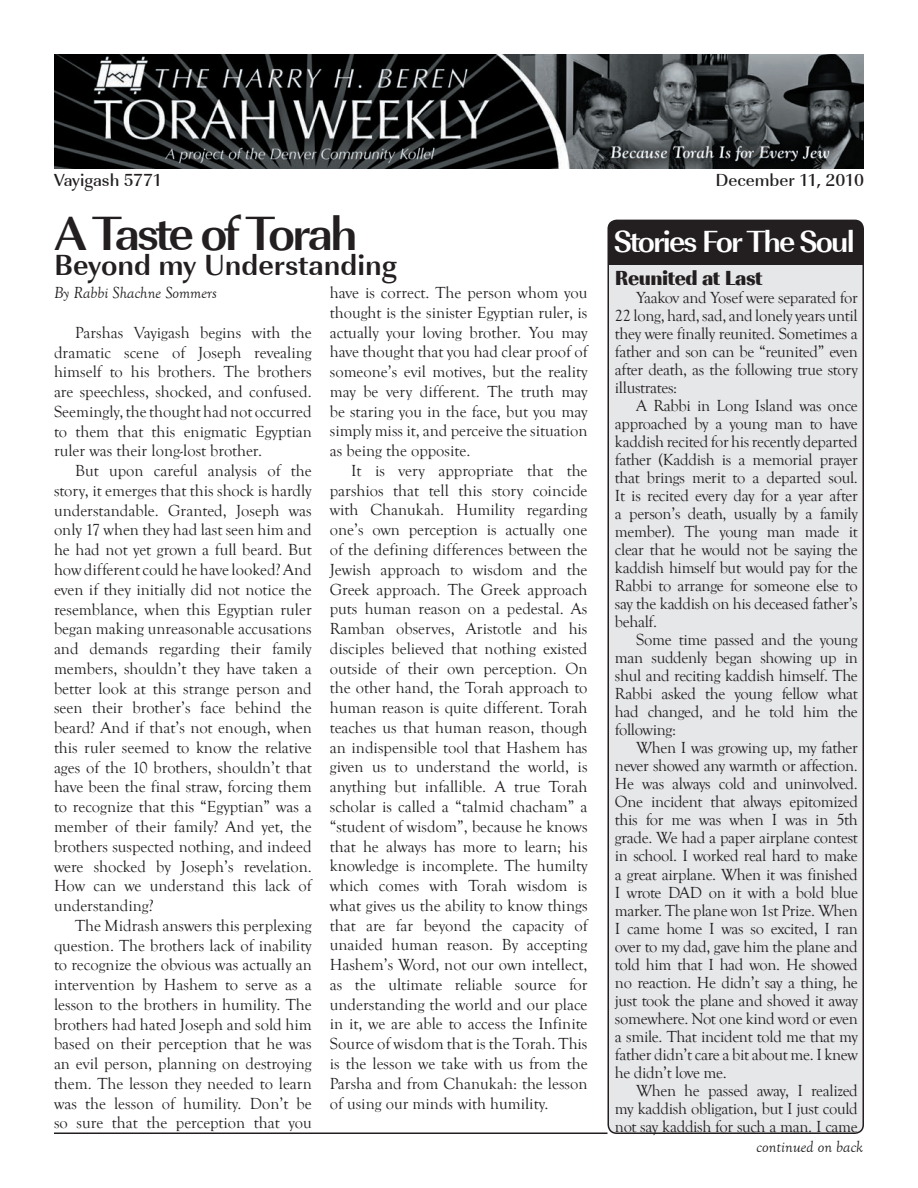
<style>
.page{position:relative;width:918px;height:1188px;background:#fff}
.page>*{position:absolute;margin:0;border:0;box-sizing:border-box;transform-origin:0 0}
.t1{font:700 49.5px "URW Imperial T";letter-spacing:-.06em;color:#231f20}
.t2{font:700 31.5px "URW Imperial T";letter-spacing:-.06em;color:#fff}
.t3{font:700 30px "URW Imperial T";color:#231f20}
.t4{font:21px "URW Imperial T Ultr Bold Narr";letter-spacing:-.02em;color:#231f20}
.t5{font:500 18px "URW Imperial T";color:#231f20}
.t6{font:16.5px/19.8px "Goudy Old Style T";letter-spacing:-.015em;color:#231f20;text-align:justify}
.t7{font:italic 16.5px "Goudy Old Style T";color:#231f20}
</style>
<div class="page">
<div style="left:608px;top:220px;width:255px;height:913px;background:#e6e7e9;border-radius:9px"></div>
<div style="left:608px;top:220px;width:255px;height:45px;background:#231f20"></div>
<div style="left:608px;top:220px;width:256px;height:914px;border:2px solid #231f20;border-radius:9px"></div>
<hr style="left:54px;top:1132px;width:554px;height:2px;background:#231f20">
<img style="left:54px;top:54px;width:810px;height:115px">
<p class="t5" style="left:54px;top:170px;width:110px">Vayigash 5771</p>
<p class="t5" style="left:715px;top:169px;width:150px">December 11, 2010</p>
<h1 class="t1" style="left:55px;top:205px;width:304px">A Taste of Torah</h1>
<h2 class="t2" style="left:614px;top:223px;width:243px">Stories For The Soul</h2>
<h3 class="t3" style="left:54px;top:248px;width:344px">Beyond my Understanding</h3>
<p class="t4" style="left:615px;top:266px;width:149px">Reunited at Last</p>
<p class="t6" style="left:615px;top:289px;width:244px;line-height:18px;text-indent:21px">Yaakov and Yosef were separated for 22 long, hard, sad, and lonely years until they were finally reunited. Sometimes a father and son can be “reunited” even after death, as the following true story illustrates:</p>
<p class="t6" style="left:615px;top:397px;width:244px;line-height:18px;text-indent:21px">A Rabbi in Long Island was once approached by a young man to have kaddish recited for his recently departed father (Kaddish is a memorial prayer that brings merit to a departed soul.<br>It is recited every day for a year after a person’s death, usually by a family member). The young man made it clear that he would not be saying the kaddish himself but would pay for the Rabbi to arrange for someone else to say the kaddish on his deceased father’s behalf.</p>
<p class="t6" style="left:615px;top:631px;width:244px;line-height:18px;text-indent:21px">Some time passed and the young man suddenly began showing up in shul and reciting kaddish himself. The Rabbi asked the young fellow what had changed, and he told him the following:</p>
<p class="t6" style="left:615px;top:739px;width:244px;line-height:18px;text-indent:21px">When I was growing up, my father never showed any warmth or affection.<br>He was always cold and uninvolved.<br>One incident that always epitomized this for me was when I was in 5th grade. We had a paper airplane contest in school. I worked real hard to make a great airplane. When it was finished I wrote DAD on it with a bold blue marker. The plane won 1st Prize. When I came home I was so excited, I ran over to my dad, gave him the plane and told him that I had won. He showed no reaction. He didn’t say a thing, he just took the plane and shoved it away somewhere. Not one kind word or even a smile. That incident told me that my father didn’t care a bit about me. I knew he didn’t love me.</p>
<p class="t6" style="left:615px;top:1081px;width:244px;line-height:18px;text-indent:21px">When he passed away, I realized my kaddish obligation, but I just could not say kaddish for such a man. I came</p>
<p class="t6" style="left:330px;top:283px;width:259px">have is correct. The person whom you thought is the sinister Egyptian ruler, is actually your loving brother. You may have thought that you had clear proof of someone’s evil motives, but the reality may be very different. The truth may be staring you in the face, but you may simply miss it, and perceive the situation as being the opposite.</p>
<p class="t6" style="left:330px;top:461px;width:259px;text-indent:21px">It is very appropriate that the parshios that tell this story coincide with Chanukah. Humility regarding one’s own perception is actually one of the defining differences between the Jewish approach to wisdom and the Greek approach. The Greek approach puts human reason on a pedestal. As Ramban observes, Aristotle and his disciples believed that nothing existed outside of their own perception. On the other hand, the Torah approach to human reason is quite different. Torah teaches us that human reason, though an indispensible tool that Hashem has given us to understand the world, is anything but infallible. A true Torah scholar is called a “talmid chacham” a “student of wisdom”, because he knows that he always has more to learn; his knowledge is incomplete. The humilty which comes with Torah wisdom is what gives us the ability to know things that are far beyond the capacity of unaided human reason. By accepting Hashem’s Word, not our own intellect, as the ultimate reliable source for understanding the world and our place in it, we are able to access the Infinite Source of wisdom that is the Torah. This is the lesson we take with us from the Parsha and from Chanukah: the lesson of using our minds with humility.</p>
<p class="t7" style="left:54px;top:284px;width:164px">By Rabbi Shachne Sommers</p>
<p class="t6" style="left:54px;top:323px;width:259px;text-indent:21px">Parshas Vayigash begins with the dramatic scene of Joseph revealing himself to his brothers. The brothers are speechless, shocked, and confused.<br>Seemingly, the thought had not occurred to them that this enigmatic Egyptian ruler was their long-lost brother.</p>
<p class="t6" style="left:54px;top:461px;width:259px;text-indent:21px">But upon careful analysis of the story, it emerges that this shock is hardly understandable. Granted, Joseph was only 17 when they had last seen him and he had not yet grown a full beard. But how different could he have looked? And even if they initially did not notice the resemblance, when this Egyptian ruler began making unreasonable accusations and demands regarding their family members, shouldn’t they have taken a better look at this strange person and seen their brother’s face behind the beard? And if that’s not enough, when this ruler seemed to know the relative ages of the 10 brothers, shouldn’t that have been the final straw, forcing them to recognize that this “Egyptian” was a member of their family? And yet, the brothers suspected nothing, and indeed were shocked by Joseph’s revelation.<br>How can we understand this lack of understanding?</p>
<p class="t6" style="left:54px;top:916px;width:259px;text-indent:21px">The Midrash answers this perplexing question. The brothers lack of inability to recognize the obvious was actually an intervention by Hashem to serve as a lesson to the brothers in humility. The brothers had hated Joseph and sold him based on their perception that he was an evil person, planning on destroying them. The lesson they needed to learn was the lesson of humility. Don’t be so sure that the perception that you</p>
<p class="t7" style="left:757px;top:1138px;width:108px">continued on back</p>
</div>
